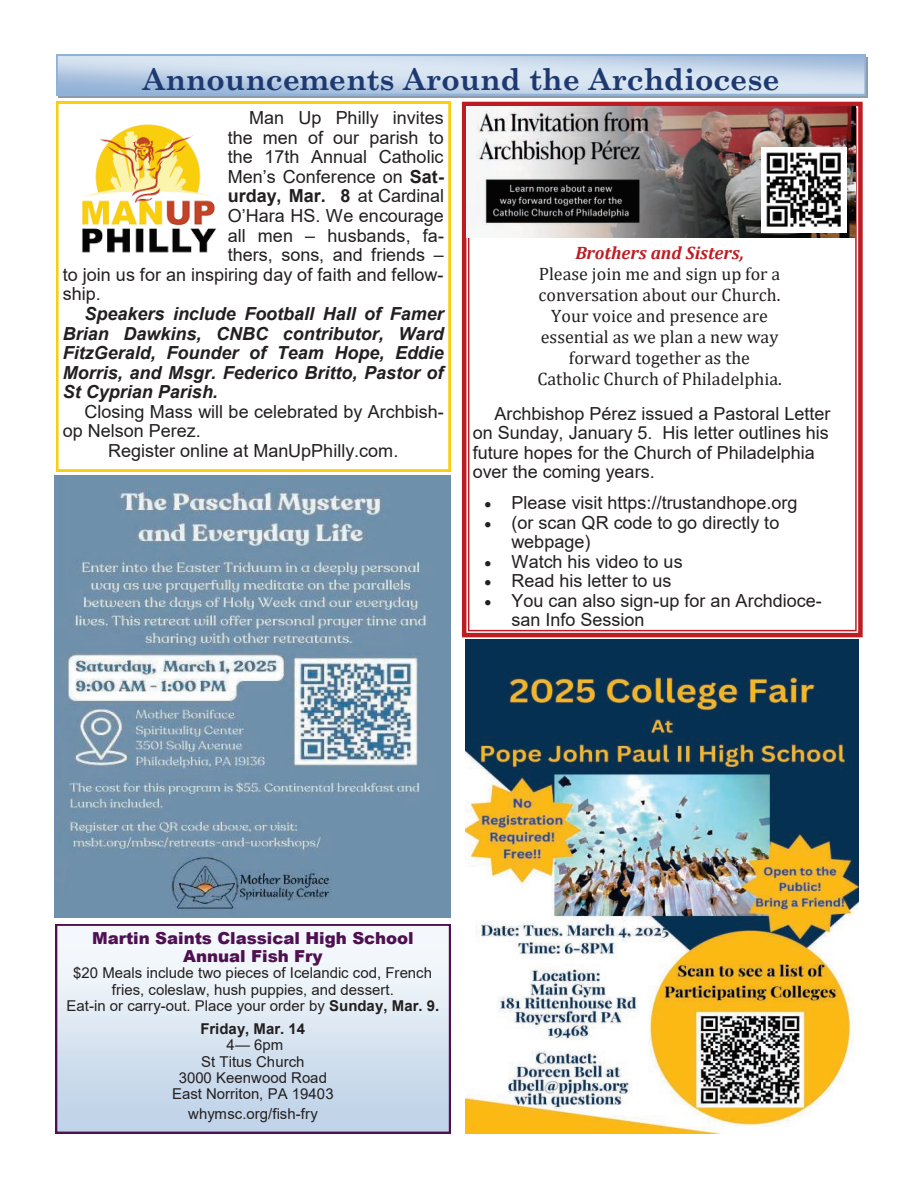
<style>
.page{position:relative;width:918px;height:1188px;background:#fff}
.page>*{position:absolute;margin:0;border:0;box-sizing:border-box;transform-origin:0 0}
.t1{font:700 30px "Century Schoolbook";color:#1d3970}
.t2{font:18px/19.6px "Arial";color:#231f20}
.t3{font:italic 700 18px/19.6px "Arial";color:#231f20;text-align:justify}
.t4{font:18px/21.1px "Cambria";color:#231f20;text-align:center}
.t5{font:700 18px "Arial";color:#231f20}
.t6{font:italic 700 18px "Cambria";color:#bc1d22}
.t7{font:900 16.5px/17.7px "Arial";letter-spacing:-.005em;color:#4e1051;text-align:center}
.t8{font:15px/16.4px "Arial";color:#231f20;text-align:center}
.t9{font:700 15px "Arial";color:#231f20}
.s1{font-weight:700}
.s2{font-weight:400}
</style>
<div class="page">
<svg style="left:462px;top:102px;width:401px;height:535px"></svg>
<img style="left:467px;top:107px;width:389px;height:130px">
<img style="left:762px;top:148px;width:85px;height:85px">
<img style="left:465px;top:640px;width:394px;height:493px">
<div style="left:58px;top:58px;width:809px;height:40px;background:linear-gradient(to right,#8d9bab,#8d9bab)"></div>
<svg style="left:56px;top:55px;width:810px;height:40px;background:#c4d5e9"></svg>
<img style="left:55px;top:475px;width:396px;height:443px">
<svg style="left:56px;top:102px;width:395px;height:369px"></svg>
<img style="left:66px;top:111px;width:157px;height:149px">
<svg style="left:56px;top:924px;width:394px;height:209px"></svg>
<svg style="left:485px;top:502px;width:6px;height:5px"></svg>
<svg style="left:485px;top:522px;width:6px;height:5px"></svg>
<svg style="left:485px;top:561px;width:6px;height:5px"></svg>
<svg style="left:485px;top:580px;width:6px;height:6px"></svg>
<svg style="left:485px;top:600px;width:6px;height:5px"></svg>
<h1 class="t1" style="left:143px;top:60px;width:639px">Announcements Around the Archdiocese</h1>
<p class="t2" style="left:249px;top:108px;width:196px">Man Up Philly invites</p>
<p class="t2" style="left:228px;top:128px;width:218px">the men of our parish to</p>
<p class="t2" style="left:228px;top:147px;width:217px">the 17th Annual Catholic</p>
<p class="t2" style="left:228px;top:167px;width:218px">Men’s Conference on <span class="s1">Sat-</span></p>
<p class="t5" style="left:228px;top:186px;width:218px">urday, Mar. 8 <span class="s2">at Cardinal</span></p>
<p class="t2" style="left:228px;top:206px;width:218px">O’Hara HS. We encourage</p>
<p class="t2" style="left:228px;top:226px;width:218px">all men – husbands, fa-</p>
<p class="t2" style="left:228px;top:245px;width:218px">thers, sons, and friends –</p>
<p class="t2" style="left:63px;top:265px;width:382px">to join us for an inspiring day of faith and fellow-</p>
<p class="t2" style="left:63px;top:284px;width:40px">ship.</p>
<p class="t3" style="left:63px;top:304px;width:383px;text-indent:22px">Speakers include Football Hall of Famer Brian Dawkins, CNBC contributor, Ward FitzGerald, Founder of Team Hope, Eddie Morris, and Msgr. Federico Britto, Pastor of St Cyprian Parish.</p>
<p class="t2" style="left:84px;top:402px;width:361px">Closing Mass will be celebrated by Archbish-</p>
<p class="t2" style="left:63px;top:421px;width:139px">op Nelson Perez.</p>
<p class="t2" style="left:108px;top:441px;width:292px">Register online at ManUpPhilly.com.</p>
<p class="t6" style="left:575px;top:242px;width:170px">Brothers and Sisters,</p>
<p class="t4" style="left:537px;top:263px;width:246px">Please join me and sign up for a conversation about our Church.<br>Your voice and presence are essential as we plan a new way forward together as the<br>Catholic Church of Philadelphia.</p>
<p class="t2" style="left:473px;top:404px;width:359px;text-indent:22px">Archbishop Pérez issued a Pastoral Letter on Sunday, January 5. His letter outlines his future hopes for the Church of Philadelphia over the coming years.</p>
<p class="t2" style="left:511px;top:493px;width:312px">Please visit https://trustandhope.org (or scan QR code to go directly to webpage)<br>Watch his video to us<br>Read his letter to us<br>You can also sign-up for an Archdioce&shy;san Info Session</p>
<p class="t7" style="left:92px;top:929px;width:323px">Martin Saints Classical High School<br>Annual Fish Fry</p>
<p class="t8" style="left:67px;top:965px;width:374px">$20 Meals include two pieces of Icelandic cod, French fries, coleslaw, hush puppies, and dessert.<br>Eat-in or carry-out. Place your order by <span class="s1">Sunday, Mar. 9.</span></p>
<p class="t9" style="left:200px;top:1020px;width:106px">Friday, Mar. 14</p>
<p class="t8" style="left:172px;top:1037px;width:163px">4— 6pm<br>St Titus Church<br>3000 Keenwood Road<br>East Norriton, PA 19403</p>
<p class="t8" style="left:188px;top:1105px;width:131px">whymsc.org/fish-fry</p>
</div>
